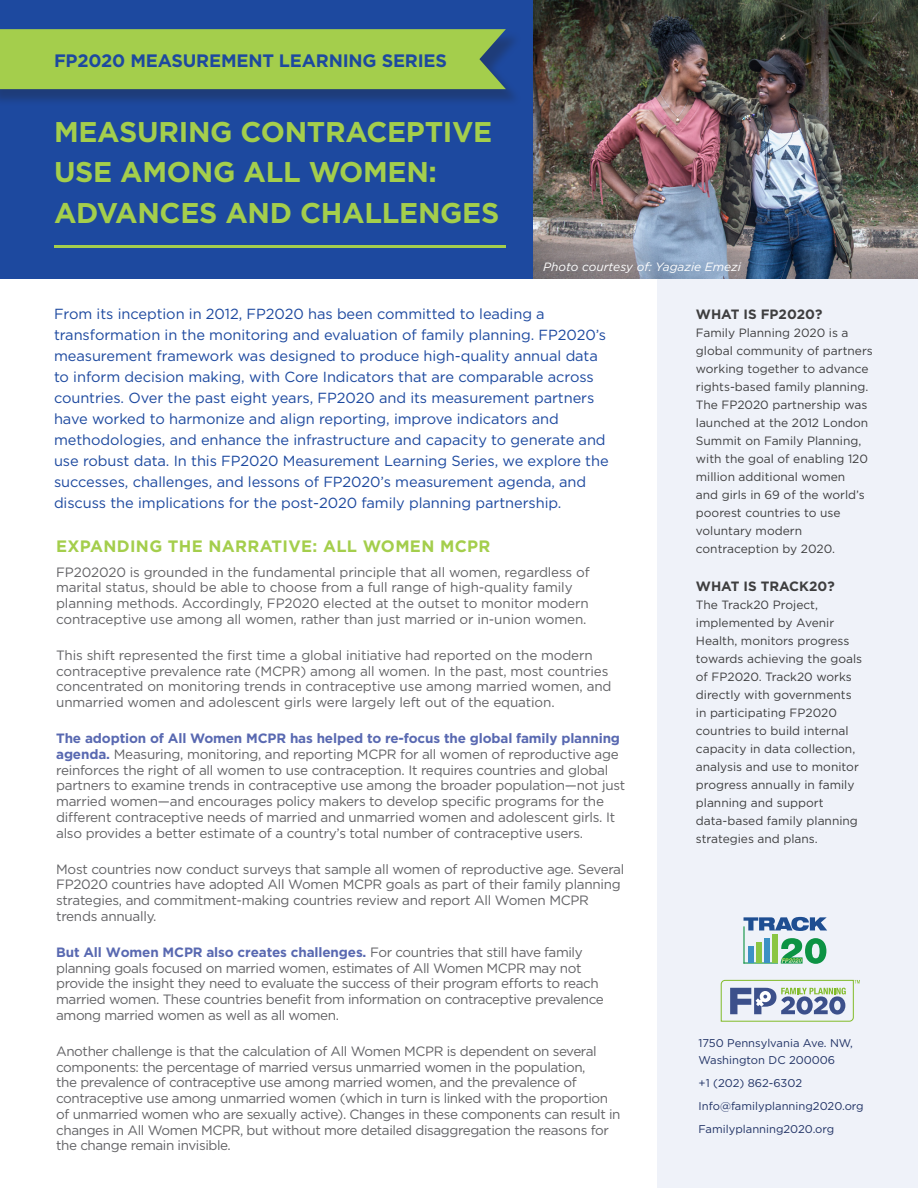
<style>
.page{position:relative;width:918px;height:1188px;background:#fff}
.page>*{position:absolute;margin:0;border:0;box-sizing:border-box;transform-origin:0 0}
.Sub_Head{font:700 28.5px/40.5px "Gotham";letter-spacing:-.01em;color:#a4ce4c}
.Sub_Head-2{font:700 18px "Gotham";letter-spacing:-.01em;color:#1d499f}
.Paragraph_Header{font:700 16.5px "Gotham";letter-spacing:.02em;color:#a4ce4c}
.Intro_copy_2{font:14.7px/21px "Gotham";letter-spacing:-.005em;color:#1d499f}
.Body{font:13.5px/15.8px "Gotham";letter-spacing:-.02em;color:#636366}
.Side_Bar_Body{font:700 13.5px "Gotham";color:#3e3e3f}
.Side_Bar_Body-2{font:12px/18px "Gotham";color:#3e3e3f}
.Body-2{font:italic 12px "Gotham";color:#fff}
.Contact_Info{font:11.25px/16.5px "Gotham";color:#203265}
.s1{font-weight:700;color:#5969b1}
</style>
<div class="page">
<div style="left:657px;top:64px;width:261px;height:1124px;background:#eff2f9"></div>
<div style="left:0;top:0;width:918px;height:279px;background:#1d499f"></div>
<svg style="left:721px;top:980px;width:139px;height:42px"></svg>
<img style="left:534px;top:0;width:384px;height:279px">
<hr style="left:743px;top:962px;width:35px;height:2px;background:#0d9344">
<svg style="left:744px;top:917px;width:83px;height:14px"></svg>
<div style="left:773px;top:934px;width:5px;height:28px;background:#8bc644"></div>
<div style="left:764px;top:938px;width:6px;height:24px;background:#3c91c4"></div>
<div style="left:748px;top:946px;width:5px;height:16px;background:#3c91c4"></div>
<div style="left:757px;top:942px;width:5px;height:21px;background:#8bc644"></div>
<hr style="left:743px;top:926px;width:2px;height:38px;background:#0d9344">
<svg style="left:781px;top:938px;width:45px;height:26px"></svg>
<div style="left:0;top:31px;width:522px;height:75px;background:#231f20;opacity:.3"></div>
<div style="left:0;top:29px;width:506px;height:60px;background:#a4ce4c"></div>
<hr style="left:55px;top:245px;width:451px;height:3px;background:#a4ce4c">
<p class="Sub_Head-2" style="left:54px;top:49px;width:394px">FP2020 MEASUREMENT LEARNING SERIES</p>
<p class="Sub_Head" style="left:54px;top:111px;width:447px">MEASURING CONTRACEPTIVE<br>USE AMONG ALL WOMEN:<br>ADVANCES AND CHALLENGES</p>
<p class="Body-2" style="left:543px;top:259px;width:199px">Photo courtesy of: Yagazie Emezi</p>
<p class="Intro_copy_2" style="left:54px;top:304px;width:556px">From its inception in 2012, FP2020 has been committed to leading a transformation in the monitoring and evaluation of family planning. FP2020’s measurement framework was designed to produce high-quality annual data to inform decision making, with Core Indicators that are comparable across countries. Over the past eight years, FP2020 and its measurement partners have worked to harmonize and align reporting, improve indicators and methodologies, and enhance the infrastructure and capacity to generate and use robust data. In this FP2020 Measurement Learning Series, we explore the successes, challenges, and lessons of FP2020’s measurement agenda, and discuss the implications for the post-2020 family planning partnership.</p>
<p class="Paragraph_Header" style="left:56px;top:535px;width:436px">EXPANDING THE NARRATIVE: ALL WOMEN MCPR</p>
<p class="Body" style="left:56px;top:564px;width:535px">FP202020 is grounded in the fundamental principle that all women, regardless of marital status, should be able to choose from a full range of high-quality family planning methods. Accordingly, FP2020 elected at the outset to monitor modern contraceptive use among all women, rather than just married or in-union women.</p>
<p class="Body" style="left:56px;top:647px;width:557px">This shift represented the first time a global initiative had reported on the modern contraceptive prevalence rate (MCPR) among all women. In the past, most countries concentrated on monitoring trends in contraceptive use among married women, and unmarried women and adolescent girls were largely left out of the equation.</p>
<p class="Body" style="left:56px;top:730px;width:571px"><span class="s1">The adoption of All Women MCPR has helped to re-focus the global family planning agenda.</span> Measuring, monitoring, and reporting MCPR for all women of reproductive age reinforces the right of all women to use contraception. It requires countries and global partners to examine trends in contraceptive use among the broader population—not just married women—and encourages policy makers to develop specific programs for the different contraceptive needs of married and unmarried women and adolescent girls. It also provides a better estimate of a country’s total number of contraceptive users.</p>
<p class="Body" style="left:56px;top:861px;width:570px">Most countries now conduct surveys that sample all women of reproductive age. Several FP2020 countries have adopted All Women MCPR goals as part of their family planning strategies, and commitment-making countries review and report All Women MCPR trends annually.</p>
<p class="Body" style="left:56px;top:944px;width:549px"><span class="s1">But All Women MCPR also creates challenges.</span> For countries that still have family planning goals focused on married women, estimates of All Women MCPR may not provide the insight they need to evaluate the success of their program efforts to reach married women. These countries benefit from information on contraceptive prevalence among married women as well as all women.</p>
<p class="Body" style="left:56px;top:1043px;width:566px">Another challenge is that the calculation of All Women MCPR is dependent on several components: the percentage of married versus unmarried women in the population,<br>the prevalence of contraceptive use among married women, and the prevalence of contraceptive use among unmarried women (which in turn is linked with the proportion of unmarried women who are sexually active). Changes in these components can result in changes in All Women MCPR, but without more detailed disaggregation the reasons for the change remain invisible.</p>
<p class="Side_Bar_Body" style="left:696px;top:305px;width:128px">WHAT IS FP2020?</p>
<p class="Side_Bar_Body-2" style="left:696px;top:323px;width:178px">Family Planning 2020 is a global community of partners working together to advance rights-based family planning.<br>The FP2020 partnership was launched at the 2012 London<br>Summit on Family Planning, with the goal of enabling 120 million additional women<br>and girls in 69 of the world’s poorest countries to use voluntary modern contraception by 2020.</p>
<p class="Side_Bar_Body" style="left:696px;top:577px;width:140px">WHAT IS TRACK20?</p>
<p class="Side_Bar_Body-2" style="left:696px;top:596px;width:168px">The Track20 Project, implemented by Avenir<br>Health, monitors progress towards achieving the goals of FP2020. Track20 works directly with governments in participating FP2020 countries to build internal capacity in data collection, analysis and use to monitor progress annually in family planning and support data-based family planning strategies and plans.</p>
<p class="Contact_Info" style="left:699px;top:1035px;width:156px">1750 Pennsylvania Ave. NW,<br>Washington DC 200006</p>
<p class="Contact_Info" style="left:699px;top:1075px;width:105px">+1 (202) 862-6302</p>
<p class="Contact_Info" style="left:699px;top:1098px;width:167px">Info@familyplanning2020.org</p>
<p class="Contact_Info" style="left:699px;top:1121px;width:137px">Familyplanning2020.org</p>
</div>
